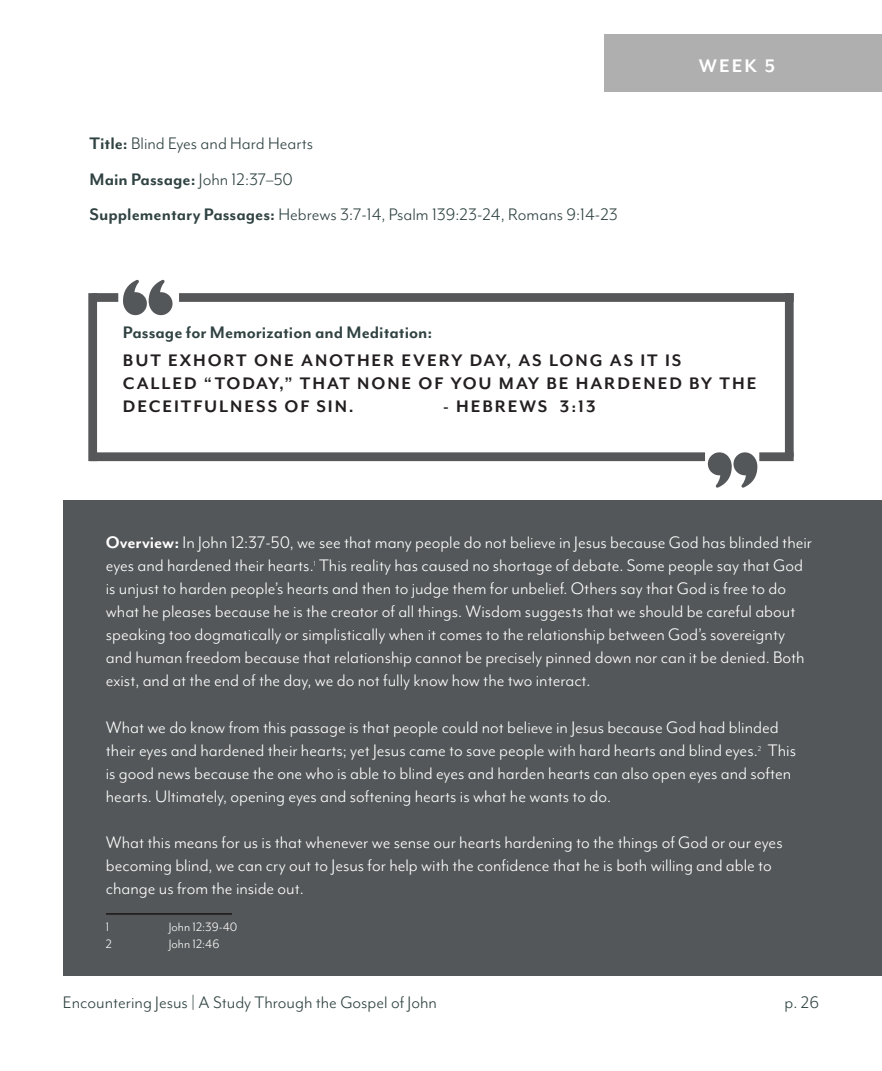
<style>
.page{position:relative;width:882px;height:1071px;background:#fff}
.page>*{position:absolute;margin:0;border:0;box-sizing:border-box;transform-origin:0 0}
.t1{font:700 21px "Mr Eaves Mod OT";color:#fff}
.t2{font:19.25px/23.1px "Mr Eaves Mod OT";color:#fff}
.t3{font:19.25px/35.4px "Mr Eaves Mod OT";color:#304242}
.t4{font:700 19.25px/23.1px "Mr Eaves Mod OT";letter-spacing:.1em;color:#231f20}
.t5{font:700 19.25px "Mr Eaves Mod OT";color:#304242}
.t6{font:14px "Mr Eaves Mod OT";color:#fff}
.t7{font:8.22px "Mr Eaves Mod OT";color:#fff}
.s1{font-weight:700}
</style>
<div class="page">
<div style="left:605px;top:34px;width:277px;height:58px;background:#aeafae"></div>
<svg style="left:123px;top:280px;width:50px;height:35px"></svg>
<svg style="left:708px;top:452px;width:49px;height:36px"></svg>
<div style="left:90px;top:452px;width:615px;height:9px;background:#555759"></div>
<div style="left:179px;top:293px;width:615px;height:9px;background:#555759"></div>
<div style="left:93px;top:293px;width:25px;height:9px;background:#555759"></div>
<div style="left:759px;top:452px;width:35px;height:9px;background:#555759"></div>
<div style="left:88px;top:293px;width:9px;height:168px;background:#555759"></div>
<div style="left:785px;top:293px;width:9px;height:164px;background:#555759"></div>
<div style="left:63px;top:500px;width:819px;height:475px;background:#545759"></div>
<hr style="left:106px;top:913px;width:126px;height:2px;background:#231f20">
<p class="t3" style="left:90px;top:126px;width:530px"><span class="s1">Title:</span> Blind Eyes and Hard Hearts<br><span class="s1">Main Passage:</span> John 12:37–50<br><span class="s1">Supplementary Passages:</span> Hebrews 3:7-14, Psalm 139:23-24, Romans 9:14-23</p>
<p class="t5" style="left:123px;top:322px;width:311px">Passage for Memorization and Meditation:</p>
<p class="t1" style="left:699px;top:54px;width:78px">WEEK 5</p>
<p class="t4" style="left:123px;top:349px;width:635px">BUT EXHORT ONE ANOTHER EVERY DAY, AS LONG AS IT IS<br>CALLED “TODAY,” THAT NONE OF YOU MAY BE HARDENED BY THE<br>DECEITFULNESS OF SIN.</p>
<p class="t4" style="left:443px;top:395px;width:154px">- HEBREWS 3:13</p>
<p class="t2" style="left:106px;top:531px;width:708px"><span class="s1">Overview:</span> In John 12:37-50, we see that many people do not believe in Jesus because God has blinded their eyes and hardened their hearts. This reality has caused no shortage of debate. Some people say that God</p>
<p class="t7" style="left:314px;top:559px;width:4px">1</p>
<p class="t2" style="left:106px;top:577px;width:700px">is unjust to harden people’s hearts and then to judge them for unbelief. Others say that God is free to do what he pleases because he is the creator of all things. Wisdom suggests that we should be careful about speaking too dogmatically or simplistically when it comes to the relationship between God’s sovereignty and human freedom because that relationship cannot be precisely pinned down nor can it be denied. Both exist, and at the end of the day, we do not fully know how the two interact.</p>
<p class="t2" style="left:106px;top:716px;width:674px">What we do know from this passage is that people could not believe in Jesus because God had blinded their eyes and hardened their hearts; yet Jesus came to save people with hard hearts and blind eyes.</p>
<p class="t2" style="left:106px;top:739px;width:692px;text-indent:662px">This is good news because the one who is able to blind eyes and harden hearts can also open eyes and soften hearts. Ultimately, opening eyes and softening hearts is what he wants to do.</p>
<p class="t2" style="left:106px;top:831px;width:678px">What this means for us is that whenever we sense our hearts hardening to the things of God or our eyes becoming blind, we can cry out to Jesus for help with the confidence that he is both willing and able to change us from the inside out.</p>
<p class="t6" style="left:106px;top:919px;width:5px">1</p>
<p class="t6" style="left:169px;top:919px;width:70px">John 12:39-40</p>
<p class="t6" style="left:106px;top:936px;width:8px">2</p>
<p class="t6" style="left:169px;top:936px;width:52px">John 12:46</p>
<p class="t7" style="left:758px;top:744px;width:5px">2</p>
<p class="t3" style="left:63px;top:985px;width:375px">Encountering Jesus | A Study Through the Gospel of John</p>
<p class="t3" style="left:785px;top:985px;width:36px">p. 26</p>
</div>
